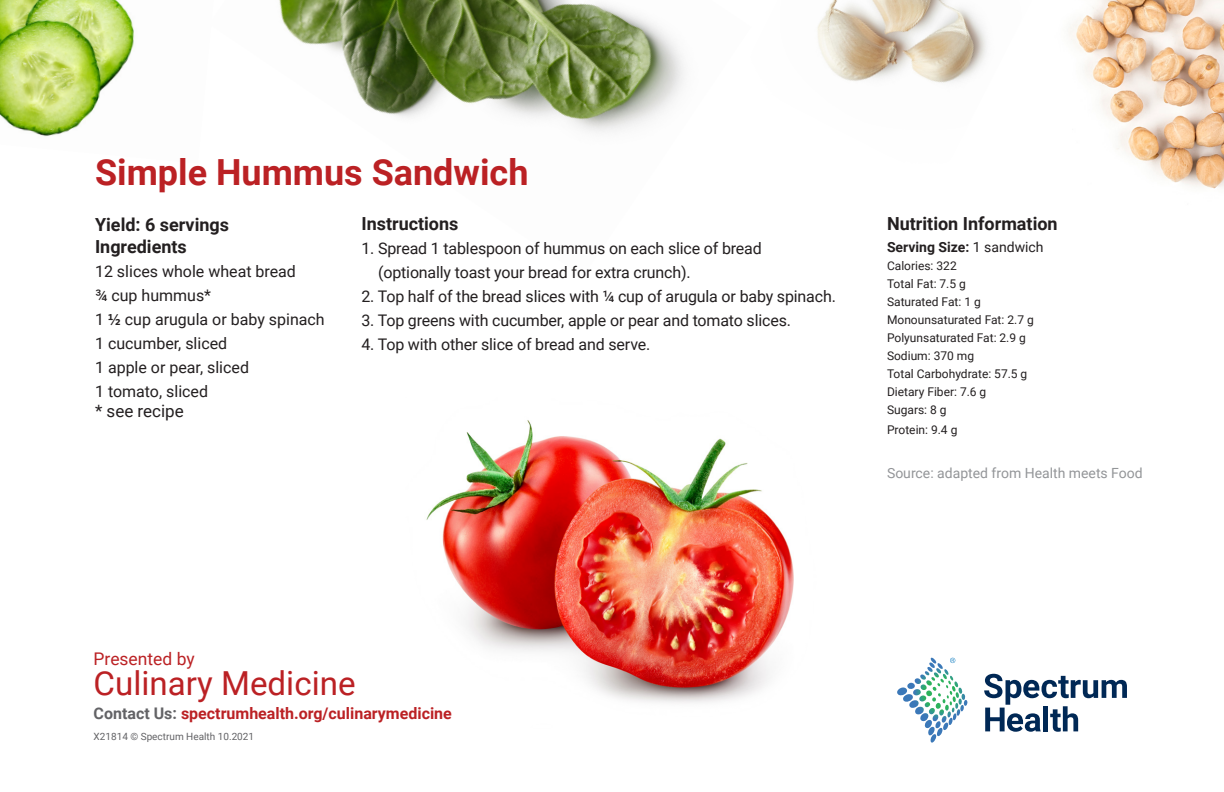
<style>
.page{position:relative;width:1224px;height:792px;background:#fff}
.page>*{position:absolute;margin:0;border:0;box-sizing:border-box;transform-origin:0 0}
.t1{font:700 36px "Roboto";color:#bb2124}
.t2{font:33.2px "Roboto";color:#bb2124}
.t3{font:700 18px "Roboto";color:#231f20}
.t4{font:17.4px "Roboto";color:#bb2124}
.t5{font:17px "Roboto";color:#231f20}
.t6{font:16px/24px "Roboto";letter-spacing:-.01em;color:#231f20}
.t7{font:700 16px "Roboto";color:#bb2124}
.t8{font:14px "Roboto";color:#939598}
.t9{font:700 14px "Roboto";color:#231f20}
.t10{font:12px "Roboto";color:#231f20}
.t11{font:10px "Roboto";color:#636366}
.s1{font-family:"Whitney";font-weight:600}
.s2{font-weight:400}
.s3{color:#636366}
</style>
<div class="page">
<img style="left:426px;top:420px;width:368px;height:283px">
<img style="left:279px;top:0;width:405px;height:133px">
<img style="left:0;top:0;width:134px;height:137px">
<img style="left:1068px;top:0;width:156px;height:189px">
<img style="left:817px;top:0;width:170px;height:83px">
<svg style="left:984px;top:674px;width:143px;height:58px"></svg>
<svg style="left:897px;top:658px;width:62px;height:34px"></svg>
<p class="t1" style="left:95px;top:147px;width:435px">Simple Hummus Sandwich</p>
<p class="t3" style="left:95px;top:212px;width:136px">Yield: 6 servings</p>
<p class="t3" style="left:95px;top:234px;width:93px">Ingredients</p>
<p class="t6" style="left:95px;top:259px;width:202px">12 slices whole wheat bread</p>
<p class="t6" style="left:95px;top:283px;width:118px">¾ cup hummus*</p>
<p class="t6" style="left:95px;top:307px;width:231px">1 <span class="s1">½</span> cup arugula or baby spinach</p>
<p class="t6" style="left:95px;top:331px;width:134px">1 cucumber, sliced</p>
<p class="t6" style="left:95px;top:355px;width:156px">1 apple or pear, sliced</p>
<p class="t6" style="left:95px;top:379px;width:115px">1 tomato, sliced</p>
<p class="t5" style="left:95px;top:399px;width:90px">* see recipe</p>
<p class="t3" style="left:361px;top:211px;width:99px">Instructions</p>
<p class="t6" style="left:378px;top:236px;width:385px;text-indent:-17px">1. Spread 1 tablespoon of hummus on each slice of bread (optionally toast your bread for extra crunch).</p>
<p class="t6" style="left:361px;top:284px;width:476px">2. Top half of the bread slices with ¼ cup of arugula or baby spinach.</p>
<p class="t6" style="left:361px;top:308px;width:431px">3. Top greens with cucumber, apple or pear and tomato slices.</p>
<p class="t6" style="left:361px;top:332px;width:290px">4. Top with other slice of bread and serve.</p>
<p class="t3" style="left:887px;top:211px;width:172px">Nutrition Information</p>
<p class="t9" style="left:887px;top:237px;width:158px">Serving Size: <span class="s2">1 sandwich</span></p>
<p class="t10" style="left:887px;top:257px;width:71px">Calories: 322</p>
<p class="t10" style="left:887px;top:275px;width:80px">Total Fat: 7.5 g</p>
<p class="t10" style="left:887px;top:293px;width:95px">Saturated Fat: 1 g</p>
<p class="t10" style="left:887px;top:311px;width:148px">Monounsaturated Fat: 2.7 g</p>
<p class="t10" style="left:887px;top:329px;width:140px">Polyunsaturated Fat: 2.9 g</p>
<p class="t10" style="left:887px;top:347px;width:89px">Sodium: 370 mg</p>
<p class="t10" style="left:887px;top:365px;width:142px">Total Carbohydrate: 57.5 g</p>
<p class="t10" style="left:887px;top:383px;width:101px">Dietary Fiber: 7.6 g</p>
<p class="t10" style="left:887px;top:401px;width:61px">Sugars: 8 g</p>
<p class="t10" style="left:887px;top:421px;width:72px">Protein: 9.4 g</p>
<p class="t8" style="left:887px;top:463px;width:257px">Source: adapted from Health meets Food</p>
<p class="t4" style="left:94px;top:646px;width:103px">Presented by</p>
<p class="t2" style="left:94px;top:660px;width:263px">Culinary Medicine</p>
<p class="t7" style="left:94px;top:702px;width:360px"><span class="s3">Contact Us:</span> spectrumhealth.org/culinarymedicine</p>
<p class="t11" style="left:94px;top:730px;width:162px">X21814 © Spectrum Health 10.2021</p>
</div>
